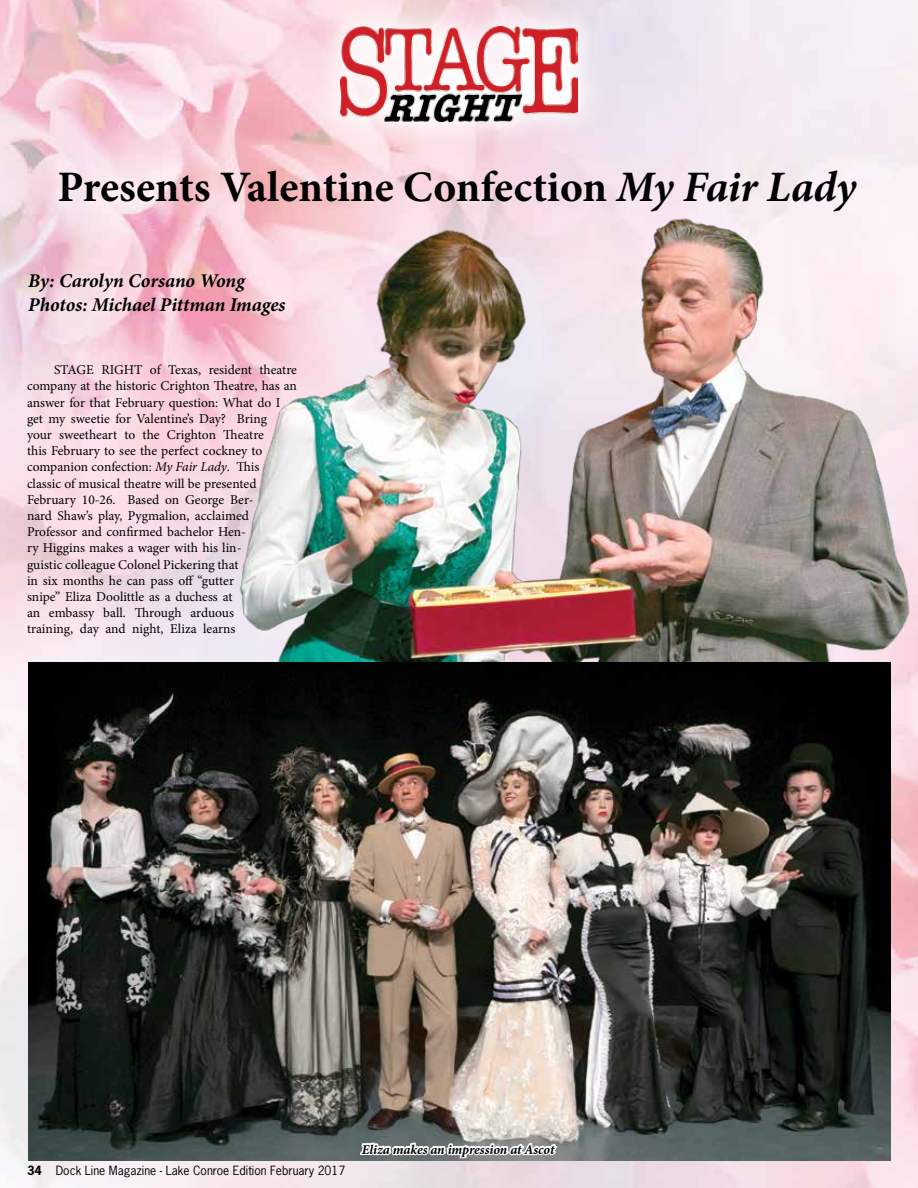
<style>
.page{position:relative;width:918px;height:1188px;background:#fff}
.page>*{position:absolute;margin:0;border:0;box-sizing:border-box;transform-origin:0 0}
.t1{font:700 43.5px "Minion Pro";color:#000}
.t2{font:italic 700 19.5px/23.4px "Minion Pro";letter-spacing:-.005em;color:#000}
.t3{font:13.5px/16.2px "Minion Pro";color:#000}
.t4{font:italic 700 13.5px "Minion Pro";letter-spacing:-.005em;color:#000}
.t5{font:12px "News Gothic Std";color:#000}
.s1{font-style:italic}
.s2{font-weight:700}
</style>
<div class="page">
<img style="left:0;top:0;width:918px;height:1188px">
<svg style="left:308px;top:0;width:301px;height:153px;background:#f5dfe7"></svg>
<img style="left:340px;top:27px;width:238px;height:95px">
<img style="left:229px;top:213px;width:687px;height:498px">
<img style="left:28px;top:662px;width:862px;height:499px">
<svg style="left:358px;top:1104px;width:201px;height:58px;background:#a3a29f"></svg>
<h1 class="t1" style="left:57px;top:157px;width:801px">Presents Valentine Confection <span class="s1">My Fair Lady</span></h1>
<h2 class="t2" style="left:28px;top:269px;width:259px">By: Carolyn Corsano Wong<br>Photos: Michael Pittman Images</h2>
<p class="t3" style="left:27px;top:362px;width:272px;text-indent:27px">STAGE RIGHT of Texas, resident theatre company at the historic Crighton Theatre, has an answer for that February question: What do I get my sweetie for Valentine’s Day? Bring<br>your sweetheart to the Crighton Theatre<br>this February to see the perfect cockney to companion confection: <span class="s1">My Fair Lady</span>. This<br>classic of musical theatre will be presented February 10-26. Based on George Ber-<br>nard Shaw’s play, Pygmalion, acclaimed Professor and confirmed bachelor Hen-<br>ry Higgins makes a wager with his lin-<br>guistic colleague Colonel Pickering that<br>in six months he can pass off “gutter<br>snipe” Eliza Doolittle as a duchess at<br>an embassy ball. Through arduous<br>training, day and night, Eliza learns</p>
<p class="t5" style="left:27px;top:1163px;width:320px"><span class="s2">34</span> Dock Line Magazine - Lake Conroe Edition February 2017</p>
<p class="t4" style="left:362px;top:1140px;width:194px">Eliza makes an impression at Ascot</p>
</div>
